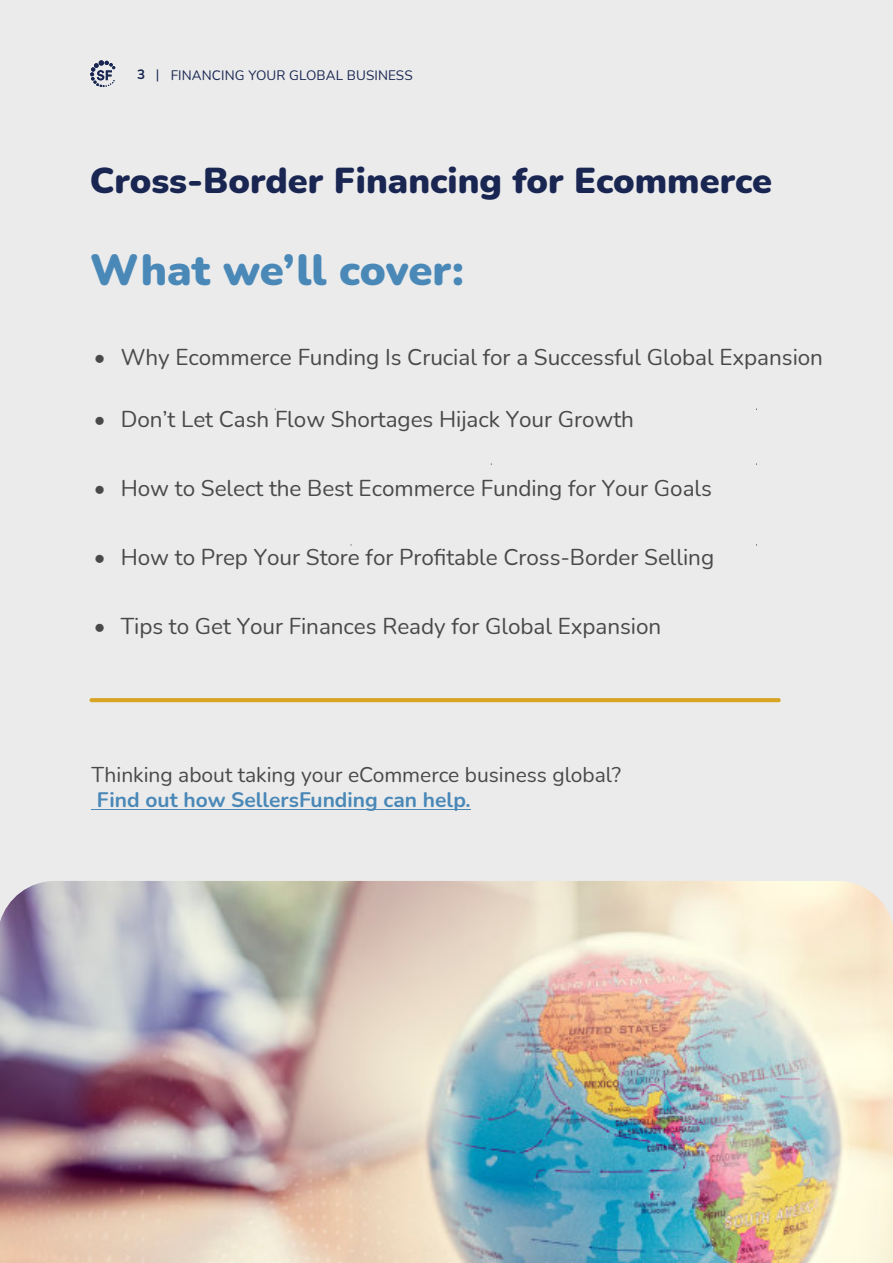
<style>
.page{position:relative;width:893px;height:1263px;background:#ebebeb}
.page>*{position:absolute;margin:0;border:0;box-sizing:border-box;transform-origin:0 0}
.t1{font:900 43.5px "Nunito";color:#4988b7}
.t2{font:900 36px "Nunito";color:#1a2652}
.t3{font:22.5px "Nunito";letter-spacing:-.005em;color:#494949}
.t4{font:21px "Nunito";color:#494949}
.t5{font:700 21px "Nunito";color:#4988b7}
.t6{font:13.5px "Nunito";letter-spacing:.01em;color:#1a2652}
.s1{font-weight:700}
</style>
<div class="page">
<hr style="left:97px;top:809px;width:374px;height:1px;background:#4988b7">
<svg style="left:90px;top:60px;width:25px;height:27px"></svg>
<img style="left:0;top:881px;width:893px;height:382px">
<img style="left:0;top:950px;width:890px;height:313px">
<svg style="left:91px;top:698px;width:688px;height:4px;fill:#d9a423"></svg>
<p class="t6" style="left:137px;top:67px;width:277px"><span class="s1">3</span> | FINANCING YOUR GLOBAL BUSINESS</p>
<h2 class="t2" style="left:90px;top:156px;width:684px">Cross-Border Financing for Ecommerce</h2>
<h1 class="t1" style="left:90px;top:241px;width:376px">What we’ll cover:</h1>
<p class="t3" style="left:94px;top:342px;width:731px">• Why Ecommerce Funding Is Crucial for a Successful Global Expansion</p>
<p class="t3" style="left:94px;top:404px;width:542px">• Don’t Let Cash Flow Shortages Hijack Your Growth</p>
<p class="t3" style="left:94px;top:473px;width:620px">• How to Select the Best Ecommerce Funding for Your Goals</p>
<p class="t3" style="left:94px;top:542px;width:622px">• How to Prep Your Store for Profitable Cross-Border Selling</p>
<p class="t3" style="left:94px;top:611px;width:569px">• Tips to Get Your Finances Ready for Global Expansion</p>
<p class="t4" style="left:91px;top:760px;width:531px">Thinking about taking your eCommerce business global?</p>
<p class="t5" style="left:97px;top:786px;width:375px">Find out how SellersFunding can help.</p>
</div>
